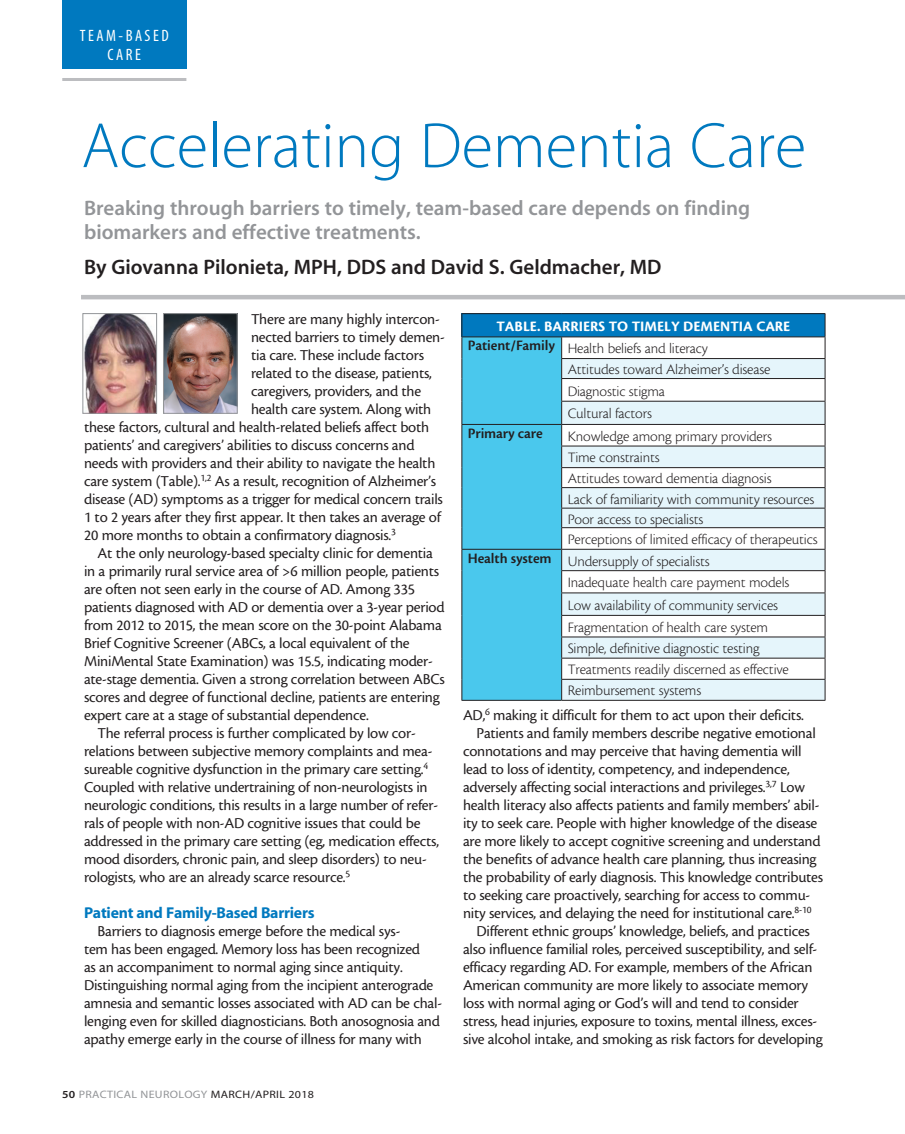
<style>
.page{position:relative;width:905px;height:1134px;background:#fff}
.page>*{position:absolute;margin:0;border:0;box-sizing:border-box;transform-origin:0 0}
.headline{font:64.5px "Myriad MM 215 600";color:#0079bf}
.deck{font:21px/24px "Myriad MM 565 600";color:#939598}
.author{font:21px "Myriad MM 565 600";color:#231f20}
.t1{font:16.5px/18.3px "Myriad MM 400 300";letter-spacing:.15em;color:#fff;text-align:center}
.body{font:15.75px/18px "Cronos MM 408 10";letter-spacing:-.015em;color:#231f20}
.subhead{font:15.75px "Myriad MM 700 600";letter-spacing:-.015em;color:#0079bf}
.table_body{font:15px "Cronos MM 250 10";letter-spacing:-.01em;color:#231f20}
.table_body-2{font:15px "Cronos MM 574 10";letter-spacing:-.01em;color:#231f20}
.sidebar_h1{font:15px "Cronos MM 700 10";color:#fff}
.t2{font:10.8px "Myriad MM 400 600";letter-spacing:.025em;color:#939598;scale:1.11 1}
.s1{font-family:"Myriad MM SC750 565 600"}
.s2{font-family:"Myriad MM 565 600";color:#231f20}
.s3{color:#231f20}
</style>
<div class="page">
<div style="left:62px;top:0;width:124px;height:69px;background:#0079bf"></div>
<hr style="left:62px;top:78px;width:124px;height:3px;background:#bcbdc0">
<hr style="left:81px;top:295px;width:823px;height:4px;background:#bcbdc0">
<img style="left:85px;top:315px;width:70px;height:97px">
<div style="left:83px;top:313px;width:74px;height:101px;border:1px solid #939598"></div>
<img style="left:165px;top:315px;width:70px;height:97px">
<div style="left:163px;top:313px;width:74px;height:101px;border:1px solid #939598"></div>
<div style="left:462px;top:314px;width:363px;height:23px;background:#0079bf"></div>
<svg style="left:562px;top:359px;width:262px;height:341px;fill:#e5f5fb"></svg>
<hr style="left:461px;top:313px;width:100px;height:1px;background:#231f20">
<hr style="left:561px;top:313px;width:264px;height:1px;background:#231f20">
<hr style="left:561px;top:337px;width:264px;height:1px;background:#231f20">
<hr style="left:561px;top:358px;width:264px;height:1px;background:#231f20">
<hr style="left:561px;top:378px;width:264px;height:1px;background:#231f20">
<hr style="left:561px;top:401px;width:264px;height:1px;background:#231f20">
<hr style="left:561px;top:424px;width:264px;height:1px;background:#231f20">
<hr style="left:561px;top:446px;width:264px;height:1px;background:#231f20">
<hr style="left:561px;top:467px;width:264px;height:1px;background:#231f20">
<hr style="left:561px;top:487px;width:264px;height:1px;background:#231f20">
<hr style="left:561px;top:508px;width:264px;height:1px;background:#231f20">
<hr style="left:561px;top:527px;width:264px;height:1px;background:#231f20">
<hr style="left:561px;top:549px;width:264px;height:1px;background:#231f20">
<hr style="left:561px;top:570px;width:264px;height:1px;background:#231f20">
<hr style="left:561px;top:593px;width:264px;height:1px;background:#231f20">
<hr style="left:561px;top:615px;width:264px;height:1px;background:#231f20">
<hr style="left:561px;top:637px;width:264px;height:1px;background:#231f20">
<hr style="left:561px;top:658px;width:264px;height:1px;background:#231f20">
<hr style="left:561px;top:679px;width:264px;height:1px;background:#231f20">
<svg style="left:461px;top:314px;width:101px;height:386px"></svg>
<svg style="left:824px;top:314px;width:1px;height:386px"></svg>
<hr style="left:461px;top:700px;width:100px;height:1px;background:#231f20">
<hr style="left:561px;top:700px;width:264px;height:1px;background:#231f20">
<p class="t1" style="left:80px;top:28px;width:90px">TEAM-BASED<br>CARE</p>
<p class="headline" style="left:81px;top:114px;width:726px">Accelerating Dementia Care</p>
<p class="deck" style="left:84px;top:198px;width:667px">Breaking through barriers to timely, team-based care depends on finding biomarkers and effective treatments.</p>
<p class="author" style="left:84px;top:257px;width:579px">By Giovanna Pilonieta, <span class="s1">MPH, DDS</span> and David S. Geldmacher, MD</p>
<p class="body" style="left:251px;top:310px;width:190px">There are many highly intercon-</p>
<p class="body" style="left:251px;top:328px;width:195px">nected barriers to timely demen-</p>
<p class="body" style="left:251px;top:346px;width:174px">tia care. These include factors</p>
<p class="body" style="left:251px;top:364px;width:182px">related to the disease, patients,</p>
<p class="body" style="left:251px;top:382px;width:172px">caregivers, providers, and the</p>
<p class="body" style="left:251px;top:400px;width:182px">health care system. Along with</p>
<p class="body" style="left:84px;top:418px;width:347px">these factors, cultural and health-related beliefs affect both</p>
<p class="body" style="left:84px;top:436px;width:332px">patients’ and caregivers’ abilities to discuss concerns and</p>
<p class="body" style="left:84px;top:454px;width:353px">needs with providers and their ability to navigate the health</p>
<p class="body" style="left:84px;top:472px;width:353px">care system (Table).<sup>1,2</sup> As a result, recognition of Alzheimer’s</p>
<p class="body" style="left:84px;top:490px;width:360px">disease (AD) symptoms as a trigger for medical concern trails</p>
<p class="body" style="left:84px;top:508px;width:358px">1 to 2 years after they first appear. It then takes an average of</p>
<p class="body" style="left:84px;top:526px;width:313px">20 more months to obtain a confirmatory diagnosis.<sup>3</sup></p>
<p class="body" style="left:84px;top:544px;width:362px;text-indent:14px">At the only neurology-based specialty clinic for dementia in a primarily rural service area of &gt;6 million people, patients are often not seen early in the course of AD. Among 335 patients diagnosed with AD or dementia over a 3-year period from 2012 to 2015, the mean score on the 30-point Alabama Brief Cognitive Screener (ABCs, a local equivalent of the MiniMental State Examination) was 15.5, indicating moder&shy;ate-stage dementia. Given a strong correlation between ABCs scores and degree of functional decline, patients are entering expert care at a stage of substantial dependence.</p>
<p class="body" style="left:84px;top:724px;width:356px;text-indent:14px">The referral process is further complicated by low cor&shy;relations between subjective memory complaints and mea&shy;sureable cognitive dysfunction in the primary care setting.<sup>4<br></sup>Coupled with relative undertraining of non-neurologists in neurologic conditions, this results in a large number of refer&shy;rals of people with non-AD cognitive issues that could be addressed in the primary care setting (eg, medication effects, mood disorders, chronic pain, and sleep disorders) to neu&shy;rologists, who are an already scarce resource.<sup>5</sup></p>
<p class="subhead" style="left:84px;top:905px;width:232px">Patient and Family-Based Barriers</p>
<p class="body" style="left:84px;top:922px;width:359px;text-indent:14px">Barriers to diagnosis emerge before the medical sys-<br>tem has been engaged. Memory loss has been recognized<br>as an accompaniment to normal aging since antiquity.<br>Distinguishing normal aging from the incipient anterograde amnesia and semantic losses associated with AD can be chal&shy;lenging even for skilled diagnosticians. Both anosognosia and apathy emerge early in the course of illness for many with</p>
<p class="sidebar_h1" style="left:496px;top:318px;width:295px">TABLE. BARRIERS TO TIMELY DEMENTIA CARE</p>
<p class="table_body-2" style="left:468px;top:338px;width:89px">Patient/Family</p>
<p class="table_body" style="left:567px;top:341px;width:142px">Health beliefs and literacy</p>
<p class="table_body" style="left:567px;top:362px;width:204px">Attitudes toward Alzheimer’s disease</p>
<p class="table_body" style="left:567px;top:383px;width:99px">Diagnostic stigma</p>
<p class="table_body" style="left:567px;top:406px;width:86px">Cultural factors</p>
<p class="table_body-2" style="left:468px;top:425px;width:76px">Primary care</p>
<p class="table_body" style="left:567px;top:428px;width:206px">Knowledge among primary providers</p>
<p class="table_body" style="left:567px;top:450px;width:93px">Time constraints</p>
<p class="table_body" style="left:567px;top:471px;width:205px">Attitudes toward dementia diagnosis</p>
<p class="table_body" style="left:567px;top:491px;width:248px">Lack of familiarity with community resources</p>
<p class="table_body" style="left:567px;top:511px;width:137px">Poor access to specialists</p>
<p class="table_body" style="left:567px;top:532px;width:251px">Perceptions of limited efficacy of therapeutics</p>
<p class="table_body-2" style="left:468px;top:550px;width:85px">Health system</p>
<p class="table_body" style="left:567px;top:553px;width:143px">Undersupply of specialists</p>
<p class="table_body" style="left:567px;top:575px;width:223px">Inadequate health care payment models</p>
<p class="table_body" style="left:567px;top:597px;width:212px">Low availability of community services</p>
<p class="table_body" style="left:567px;top:619px;width:202px">Fragmentation of health care system</p>
<p class="table_body" style="left:567px;top:641px;width:193px">Simple, definitive diagnostic testing</p>
<p class="table_body" style="left:567px;top:662px;width:223px">Treatments readily discerned as effective</p>
<p class="table_body" style="left:567px;top:683px;width:135px">Reimbursement systems</p>
<p class="body" style="left:463px;top:706px;width:342px">AD,<sup>6</sup> making it difficult for them to act upon their deficits.</p>
<p class="body" style="left:463px;top:724px;width:361px;text-indent:14px">Patients and family members describe negative emotional connotations and may perceive that having dementia will lead to loss of identity, competency, and independence, adversely affecting social interactions and privileges.<sup>3,7</sup> Low health literacy also affects patients and family members’ abil&shy;ity to seek care. People with higher knowledge of the disease are more likely to accept cognitive screening and understand the benefits of advance health care planning, thus increasing the probability of early diagnosis. This knowledge contributes to seeking care proactively, searching for access to commu&shy;nity services, and delaying the need for institutional care.<sup>8-10</sup></p>
<p class="body" style="left:463px;top:922px;width:361px;text-indent:14px">Different ethnic groups’ knowledge, beliefs, and practices also influence familial roles, perceived susceptibility, and self&shy;efficacy regarding AD. For example, members of the African American community are more likely to associate memory loss with normal aging or God’s will and tend to consider stress, head injuries, exposure to toxins, mental illness, exces&shy;sive alcohol intake, and smoking as risk factors for developing</p>
<p class="t2" style="left:62px;top:1089px;width:228px"><span class="s2">50</span> PRACTICAL NEUROLOGY <span class="s3">MARCH/APRIL 2018</span></p>
</div>
